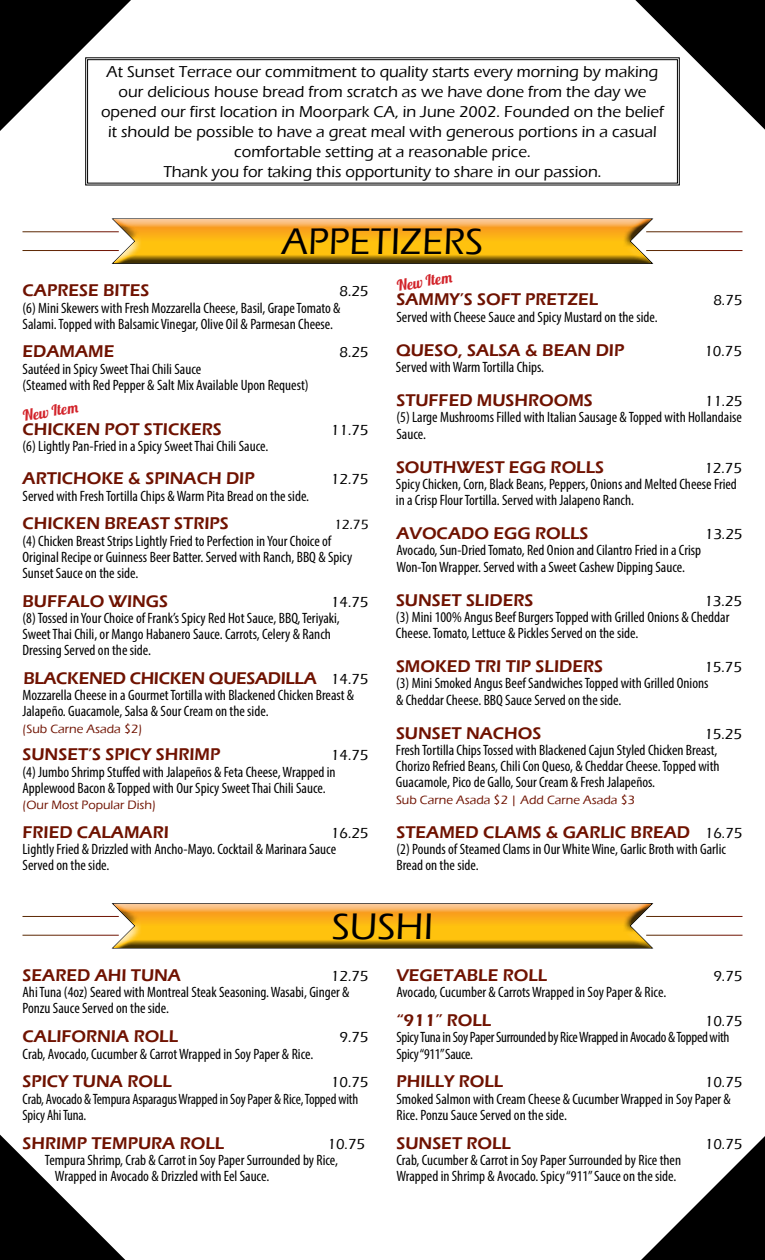
<style>
.page{position:relative;width:765px;height:1260px;background:#fff}
.page>*{position:absolute;margin:0;border:0;box-sizing:border-box;transform-origin:0 0}
.t1{font:500 38px "Eras ITC";color:#000}
.t2{font:600 17.5px "Eras ITC";color:#6f1200}
.t3{font:600 17.5px "Eras ITC";letter-spacing:-.02em;color:#6f1200}
.t4{font:500 16.25px/20px "Eras ITC";color:#000;text-align:center}
.t5{font:condensed 15px/16.2px "Myriad Pro";color:#000}
.t6{font:500 15px "Eras ITC";color:#000}
.t7{font:condensed 15px/16.2px "Myriad Pro";letter-spacing:-.02em;color:#000}
.t8{font:condensed 15px/16.2px "Myriad Pro";color:#000;scale:.96 1}
.t9{font:15px "Lobster 1.4";color:#d2232a}
.t10{font:500 13.75px "Eras ITC";color:#000}
.t11{font:500 12.5px "Eras ITC";color:#6f1200}
.s1{font-weight:500;font-size:15px;color:#000}
</style>
<div class="page">
<svg style="left:85px;top:57px;width:595px;height:128px"></svg>
<div style="left:87px;top:59px;width:591px;height:124px;border:1px solid #000"></div>
<div style="left:112px;top:216px;width:541px;height:49px;background:#000;opacity:.75"></div>
<hr style="left:22px;top:231px;width:97px;height:1px;background:#fff">
<hr style="left:22px;top:250px;width:97px;height:1px;background:#fff">
<hr style="left:646px;top:231px;width:97px;height:1px;background:#fff">
<hr style="left:646px;top:250px;width:97px;height:1px;background:#fff">
<div style="left:112px;top:901px;width:541px;height:48px;background:#000;opacity:.75"></div>
<hr style="left:22px;top:916px;width:97px;height:1px;background:#fff">
<hr style="left:22px;top:935px;width:97px;height:1px;background:#fff">
<hr style="left:646px;top:916px;width:97px;height:1px;background:#fff">
<hr style="left:646px;top:935px;width:97px;height:1px;background:#fff">
<svg style="left:0;top:0;width:131px;height:131px"></svg>
<svg style="left:635px;top:0;width:130px;height:130px"></svg>
<svg style="left:641px;top:1136px;width:124px;height:124px"></svg>
<svg style="left:0;top:1135px;width:125px;height:125px"></svg>
<p class="t4" style="left:101px;top:62px;width:565px">At Sunset Terrace our commitment to quality starts every morning by making our delicious house bread from scratch as we have done from the day we opened our first location in Moorpark CA, in June 2002. Founded on the belief it should be possible to have a great meal with generous portions in a casual comfortable setting at a reasonable price.<br>Thank you for taking this opportunity to share in our passion.</p>
<h1 class="t1" style="left:282px;top:220px;width:203px">APPETIZERS</h1>
<p class="t2" style="left:22px;top:281px;width:128px">CAPRESE BITES</p>
<p class="t6" style="left:339px;top:283px;width:31px">8.25</p>
<p class="t5" style="left:23px;top:299px;width:320px">(6) Mini Skewers with Fresh Mozzarella Cheese, Basil, Grape Tomato &amp;<br>Salami. Topped with Balsamic Vinegar, Olive Oil &amp; Parmesan Cheese.</p>
<p class="t2" style="left:22px;top:342px;width:93px">EDAMAME</p>
<p class="t6" style="left:339px;top:344px;width:31px">8.25</p>
<p class="t5" style="left:22px;top:360px;width:288px">Sautéed in Spicy Sweet Thai Chili Sauce<br>(Steamed with Red Pepper &amp; Salt Mix Available Upon Request)</p>
<p class="t9" style="left:22px;top:407px;width:57px;rotate:-10deg">New Item</p>
<p class="t2" style="left:22px;top:419px;width:201px">CHICKEN POT STICKERS</p>
<p class="t6" style="left:331px;top:421px;width:39px">11.75</p>
<p class="t5" style="left:22px;top:438px;width:247px">(6) Lightly Pan-Fried in a Spicy Sweet Thai Chili Sauce.</p>
<p class="t2" style="left:22px;top:469px;width:234px">ARTICHOKE &amp; SPINACH DIP</p>
<p class="t6" style="left:331px;top:471px;width:39px">12.75</p>
<p class="t5" style="left:22px;top:487px;width:288px">Served with Fresh Tortilla Chips &amp; Warm Pita Bread on the side.</p>
<p class="t2" style="left:22px;top:514px;width:208px">CHICKEN BREAST STRIPS</p>
<p class="t10" style="left:334px;top:517px;width:36px">12.75</p>
<p class="t5" style="left:22px;top:532px;width:331px">(4) Chicken Breast Strips Lightly Fried to Perfection in Your Choice of<br>Original Recipe or Guinness Beer Batter. Served with Ranch, BBQ &amp; Spicy<br>Sunset Sauce on the side.</p>
<p class="t2" style="left:22px;top:591px;width:147px">BUFFALO WINGS</p>
<p class="t6" style="left:331px;top:593px;width:39px">14.75</p>
<p class="t5" style="left:22px;top:610px;width:319px">(8) Tossed in Your Choice of Frank’s Spicy Red Hot Sauce, BBQ, Teriyaki,<br>Sweet Thai Chili, or Mango Habanero Sauce. Carrots, Celery &amp; Ranch<br>Dressing Served on the side.</p>
<p class="t3" style="left:23px;top:668px;width:347px">BLACKENED CHICKEN QUESADILLA <span class="s1">14.75</span></p>
<p class="t5" style="left:22px;top:687px;width:333px">Mozzarella Cheese in a Gourmet Tortilla with Blackened Chicken Breast &amp;<br>Jalapeño. Guacamole, Salsa &amp; Sour Cream on the side.</p>
<p class="t11" style="left:22px;top:722px;width:121px">(Sub Carne Asada $2)</p>
<p class="t2" style="left:22px;top:745px;width:199px">SUNSET’S SPICY SHRIMP</p>
<p class="t6" style="left:331px;top:747px;width:39px">14.75</p>
<p class="t5" style="left:22px;top:763px;width:315px">(4) Jumbo Shrimp Stuffed with Jalapeños &amp; Feta Cheese, Wrapped in<br>Applewood Bacon &amp; Topped with Our Spicy Sweet Thai Chili Sauce.</p>
<p class="t11" style="left:22px;top:798px;width:135px">(Our Most Popular Dish)</p>
<p class="t2" style="left:22px;top:822px;width:148px">FRIED CALAMARI</p>
<p class="t6" style="left:331px;top:824px;width:39px">16.25</p>
<p class="t5" style="left:22px;top:841px;width:315px">Lightly Fried &amp; Drizzled with Ancho-Mayo. Cocktail &amp; Marinara Sauce<br>Served on the side.</p>
<p class="t9" style="left:396px;top:277px;width:57px;rotate:-10deg">New Item</p>
<p class="t2" style="left:396px;top:290px;width:203px">SAMMY’S SOFT PRETZEL</p>
<p class="t6" style="left:713px;top:292px;width:31px">8.75</p>
<p class="t5" style="left:396px;top:308px;width:263px">Served with Cheese Sauce and Spicy Mustard on the side.</p>
<p class="t2" style="left:396px;top:340px;width:230px">QUESO, SALSA &amp; BEAN DIP</p>
<p class="t6" style="left:704px;top:342px;width:39px">10.75</p>
<p class="t5" style="left:396px;top:359px;width:150px">Served with Warm Tortilla Chips.</p>
<p class="t2" style="left:396px;top:390px;width:198px">STUFFED MUSHROOMS</p>
<p class="t6" style="left:705px;top:393px;width:39px">11.25</p>
<p class="t5" style="left:396px;top:409px;width:347px">(5) Large Mushrooms Filled with Italian Sausage &amp; Topped with Hollandaise<br>Sauce.</p>
<p class="t2" style="left:396px;top:457px;width:210px">SOUTHWEST EGG ROLLS</p>
<p class="t6" style="left:704px;top:459px;width:39px">12.75</p>
<p class="t5" style="left:396px;top:476px;width:342px">Spicy Chicken, Corn, Black Beans, Peppers, Onions and Melted Cheese Fried in a Crisp Flour Tortilla. Served with Jalapeno Ranch.</p>
<p class="t2" style="left:396px;top:523px;width:194px">AVOCADO EGG ROLLS</p>
<p class="t6" style="left:705px;top:526px;width:39px">13.25</p>
<p class="t5" style="left:396px;top:542px;width:306px">Avocado, Sun-Dried Tomato, Red Onion and Cilantro Fried in a Crisp<br>Won-Ton Wrapper. Served with a Sweet Cashew Dipping Sauce.</p>
<p class="t2" style="left:396px;top:590px;width:139px">SUNSET SLIDERS</p>
<p class="t6" style="left:704px;top:592px;width:39px">13.25</p>
<p class="t5" style="left:396px;top:609px;width:335px">(3) Mini 100% Angus Beef Burgers Topped with Grilled Onions &amp; Cheddar<br>Cheese. Tomato, Lettuce &amp; Pickles Served on the side.</p>
<p class="t2" style="left:396px;top:656px;width:209px">SMOKED TRI TIP SLIDERS</p>
<p class="t6" style="left:704px;top:659px;width:39px">15.75</p>
<p class="t5" style="left:396px;top:675px;width:314px">(3) Mini Smoked Angus Beef Sandwiches Topped with Grilled Onions &amp; Cheddar Cheese. BBQ Sauce Served on the side.</p>
<p class="t2" style="left:396px;top:723px;width:147px">SUNSET NACHOS</p>
<p class="t6" style="left:704px;top:725px;width:39px">15.25</p>
<p class="t5" style="left:396px;top:742px;width:325px">Fresh Tortilla Chips Tossed with Blackened Cajun Styled Chicken Breast,<br>Chorizo Refried Beans, Chili Con Queso, &amp; Cheddar Cheese. Topped with<br>Guacamole, Pico de Gallo, Sour Cream &amp; Fresh Jalapeños.</p>
<p class="t11" style="left:396px;top:793px;width:240px">Sub Carne Asada $2 | Add Carne Asada $3</p>
<p class="t2" style="left:396px;top:822px;width:348px">STEAMED CLAMS &amp; GARLIC BREAD <span class="s1">16.75</span></p>
<p class="t5" style="left:396px;top:841px;width:331px">(2) Pounds of Steamed Clams in Our White Wine, Garlic Broth with Garlic<br>Bread on the side.</p>
<h1 class="t1" style="left:332px;top:905px;width:103px">SUSHI</h1>
<p class="t2" style="left:22px;top:965px;width:160px">SEARED AHI TUNA</p>
<p class="t6" style="left:331px;top:968px;width:39px">12.75</p>
<p class="t5" style="left:22px;top:984px;width:329px">Ahi Tuna (4oz) Seared with Montreal Steak Seasoning. Wasabi, Ginger &amp;<br>Ponzu Sauce Served on the side.</p>
<p class="t2" style="left:22px;top:1027px;width:157px">CALIFORNIA ROLL</p>
<p class="t6" style="left:339px;top:1029px;width:31px">9.75</p>
<p class="t5" style="left:23px;top:1045px;width:292px">Crab, Avocado, Cucumber &amp; Carrot Wrapped in Soy Paper &amp; Rice.</p>
<p class="t2" style="left:22px;top:1072px;width:151px">SPICY TUNA ROLL</p>
<p class="t6" style="left:331px;top:1074px;width:39px">10.75</p>
<p class="t8" style="left:22px;top:1090px;width:351px">Crab, Avocado &amp; Tempura Asparagus Wrapped in Soy Paper &amp; Rice, Topped with<br>Spicy Ahi Tuna.</p>
<p class="t2" style="left:22px;top:1133px;width:203px">SHRIMP TEMPURA ROLL</p>
<p class="t6" style="left:328px;top:1135px;width:39px">10.75</p>
<p class="t5" style="left:55px;top:1152px;width:285px;text-indent:-10px">Tempura Shrimp, Crab &amp; Carrot in Soy Paper Surrounded by Rice,<br>Wrapped in Avocado &amp; Drizzled with Eel Sauce.</p>
<p class="t2" style="left:396px;top:965px;width:152px">VEGETABLE ROLL</p>
<p class="t6" style="left:713px;top:968px;width:31px">9.75</p>
<p class="t5" style="left:396px;top:984px;width:271px">Avocado, Cucumber &amp; Carrots Wrapped in Soy Paper &amp; Rice.</p>
<p class="t2" style="left:396px;top:1010px;width:96px">“911” ROLL</p>
<p class="t6" style="left:705px;top:1013px;width:39px">10.75</p>
<p class="t7" style="left:396px;top:1029px;width:335px">Spicy Tuna in Soy Paper Surrounded by Rice Wrapped in Avocado &amp; Topped with<br>Spicy “911” Sauce.</p>
<p class="t2" style="left:396px;top:1072px;width:108px">PHILLY ROLL</p>
<p class="t6" style="left:705px;top:1074px;width:39px">10.75</p>
<p class="t5" style="left:396px;top:1090px;width:336px">Smoked Salmon with Cream Cheese &amp; Cucumber Wrapped in Soy Paper &amp;<br>Rice. Ponzu Sauce Served on the side.</p>
<p class="t2" style="left:396px;top:1133px;width:116px">SUNSET ROLL</p>
<p class="t6" style="left:705px;top:1135px;width:39px">10.75</p>
<p class="t5" style="left:396px;top:1152px;width:286px">Crab, Cucumber &amp; Carrot in Soy Paper Surrounded by Rice then<br>Wrapped in Shrimp &amp; Avocado. Spicy “911” Sauce on the side.</p>
</div>
